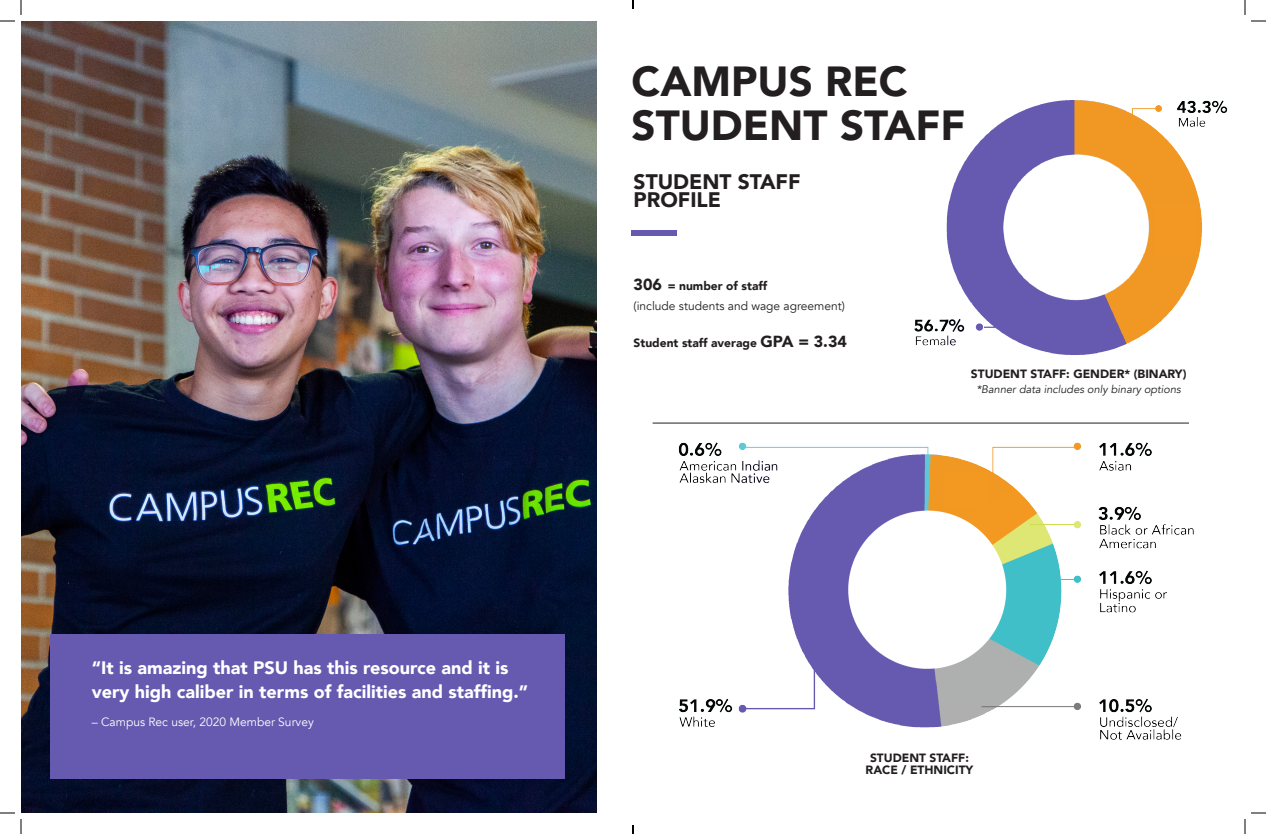
<style>
.page{position:relative;width:1266px;height:834px;background:#fff}
.page>*{position:absolute;margin:0;border:0;box-sizing:border-box;transform-origin:0 0}
.t1{font:900 42px/44px "Avenir";color:#231f20}
.t2{font:900 21px "Avenir";color:#231f20}
.t3{font:900 18px/23.6px "Avenir";color:#fff}
.t4{font:900 12px "Avenir";color:#231f20}
.t5{font:12px "Avenir";color:#231f20}
.t6{font:12px "Avenir";color:#fff}
.t7{font:italic 11px "Avenir";color:#231f20}
.s1{font-size:16px}
</style>
<div class="page">
<img style="left:21px;top:21px;width:576px;height:792px">
<div style="left:50px;top:635px;width:515px;height:144px;background:#6659b0"></div>
<img style="left:914px;top:100px;width:314px;height:255px">
<div style="left:632px;top:230px;width:45px;height:6px;background:#6659b0"></div>
<hr style="left:653px;top:423px;width:536px;height:1px;background:#231f20">
<img style="left:678px;top:442px;width:516px;height:298px">
<svg style="left:0;top:0;width:22px;height:22px"></svg>
<svg style="left:0;top:812px;width:22px;height:22px"></svg>
<svg style="left:1244px;top:0;width:22px;height:22px"></svg>
<svg style="left:1244px;top:812px;width:22px;height:22px"></svg>
<svg style="left:632px;top:0;width:2px;height:9px"></svg>
<svg style="left:632px;top:825px;width:2px;height:9px"></svg>
<p class="t1" style="left:632px;top:58px;width:335px">CAMPUS REC<br>STUDENT STAFF</p>
<p class="t2" style="left:634px;top:164px;width:168px">STUDENT STAFF</p>
<p class="t2" style="left:634px;top:182px;width:89px">PROFILE</p>
<p class="t4" style="left:634px;top:275px;width:135px"><span class="s1">306</span> = number of staff</p>
<p class="t5" style="left:634px;top:299px;width:213px">(include students and wage agreement)</p>
<p class="t4" style="left:634px;top:332px;width:215px">Student staff average <span class="s1">GPA = 3.34</span></p>
<p class="t4" style="left:971px;top:364px;width:217px">STUDENT STAFF: GENDER* (BINARY)</p>
<p class="t7" style="left:976px;top:383px;width:206px">*Banner data includes only binary options</p>
<p class="t3" style="left:92px;top:655px;width:438px">“It is amazing that PSU has this resource and it is very high caliber in terms of facilities and staffing.”</p>
<p class="t6" style="left:92px;top:715px;width:224px">– Campus Rec user, 2020 Member Survey</p>
<p class="t4" style="left:870px;top:748px;width:100px">STUDENT STAFF:</p>
<p class="t4" style="left:866px;top:760px;width:109px">RACE / ETHNICITY</p>
</div>
